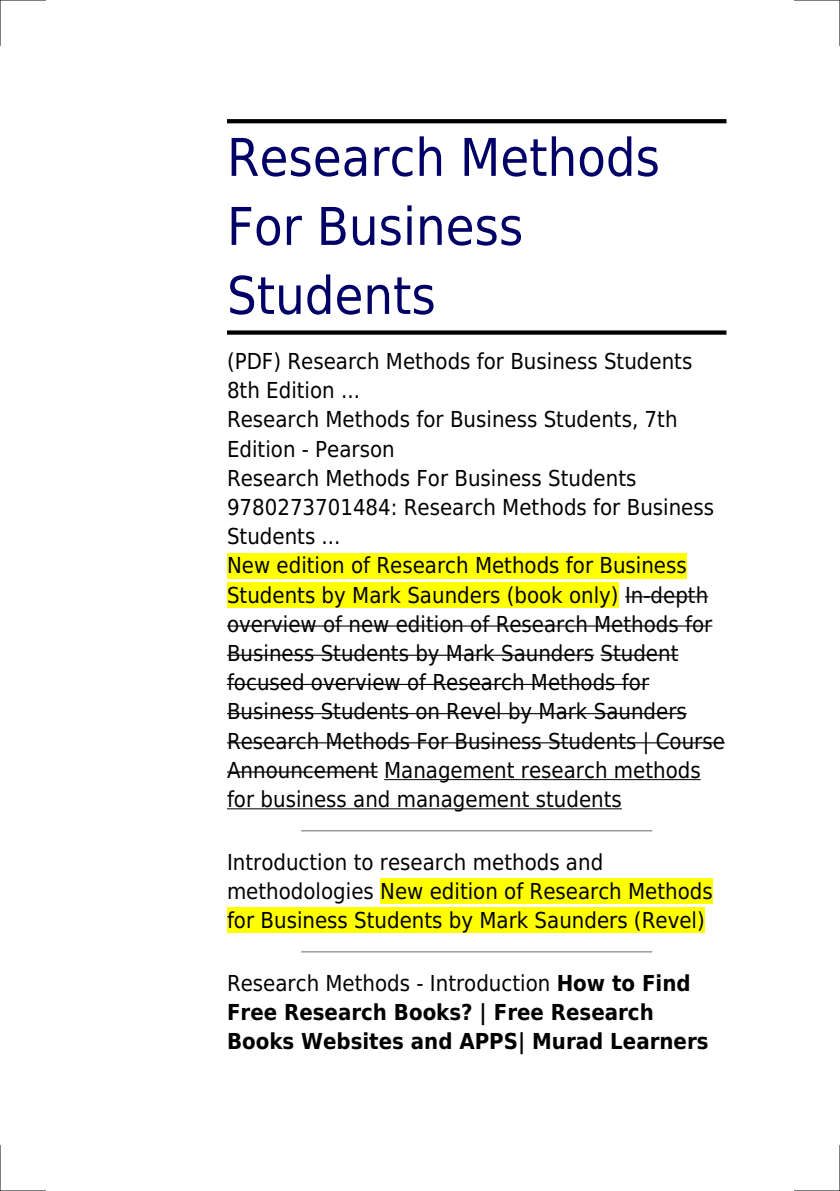
<style>
.page{position:relative;width:840px;height:1191px;background:#fff}
.page>*{position:absolute;margin:0;border:0;box-sizing:border-box;transform-origin:0 0}
.t1{font:52px/69px "DejaVu Sans Condensed";color:#006}
.t2{font:22px/29.2px "DejaVu Sans Condensed";color:#000}
.t3{font:700 22px/29.2px "DejaVu Sans Condensed";color:#000}
.s1{font-weight:400}
</style>
<div class="page">
<svg style="left:227px;top:119px;width:499px;height:4px;background:#060606"></svg>
<div style="left:227px;top:330px;width:499px;height:5px;background:#000"></div>
<div style="left:227px;top:553px;width:459px;height:25px;background:#ff0"></div>
<div style="left:227px;top:582px;width:391px;height:26px;background:#ff0"></div>
<hr style="left:624px;top:596px;width:83px;height:1px;background:#000">
<hr style="left:227px;top:625px;width:485px;height:1px;background:#000">
<hr style="left:227px;top:654px;width:367px;height:2px;background:#000">
<hr style="left:600px;top:654px;width:78px;height:2px;background:#000">
<hr style="left:227px;top:684px;width:421px;height:1px;background:#000">
<hr style="left:227px;top:713px;width:459px;height:1px;background:#000">
<hr style="left:227px;top:742px;width:497px;height:1px;background:#000">
<hr style="left:227px;top:771px;width:150px;height:1px;background:#000">
<hr style="left:384px;top:779px;width:316px;height:1px;background:#000">
<hr style="left:227px;top:808px;width:394px;height:1px;background:#000">
<hr style="left:302px;top:830px;width:349px;height:1px;background:#999">
<div style="left:380px;top:878px;width:332px;height:26px;background:#ff0"></div>
<div style="left:227px;top:907px;width:477px;height:26px;background:#ff0"></div>
<hr style="left:302px;top:951px;width:349px;height:1px;background:#999">
<hr style="left:0;top:0;width:45px;height:1px;background:#000">
<hr style="left:794px;top:0;width:45px;height:1px;background:#000">
<hr style="left:0;top:1190px;width:45px;height:1px;background:#000">
<hr style="left:794px;top:1190px;width:45px;height:1px;background:#000">
<hr style="left:0;top:0;width:1px;height:45px;background:#000">
<hr style="left:0;top:1145px;width:1px;height:46px;background:#000">
<hr style="left:839px;top:0;width:1px;height:45px;background:#000">
<hr style="left:839px;top:1145px;width:1px;height:46px;background:#000">
<h1 class="t1" style="left:227px;top:123px;width:434px">Research Methods<br>For Business<br>Students</h1>
<p class="t2" style="left:227px;top:347px;width:499px">(PDF) Research Methods for Business Students 8th Edition ...<br>Research Methods for Business Students, 7th Edition - Pearson<br>Research Methods For Business Students 9780273701484: Research Methods for Business Students ...<br>New edition of Research Methods for Business Students by Mark Saunders (book only) In-depth overview of new edition of Research Methods for Business Students by Mark Saunders Student focused overview of Research Methods for Business Students on Revel by Mark Saunders Research Methods For Business Students | Course Announcement Management research methods for business and management students</p>
<p class="t2" style="left:227px;top:847px;width:487px">Introduction to research methods and methodologies New edition of Research Methods for Business Students by Mark Saunders (Revel)</p>
<p class="t3" style="left:227px;top:968px;width:483px"><span class="s1">Research Methods - Introduction</span> How to Find<br>Free Research Books? | Free Research<br>Books Websites and APPS| Murad Learners</p>
</div>
